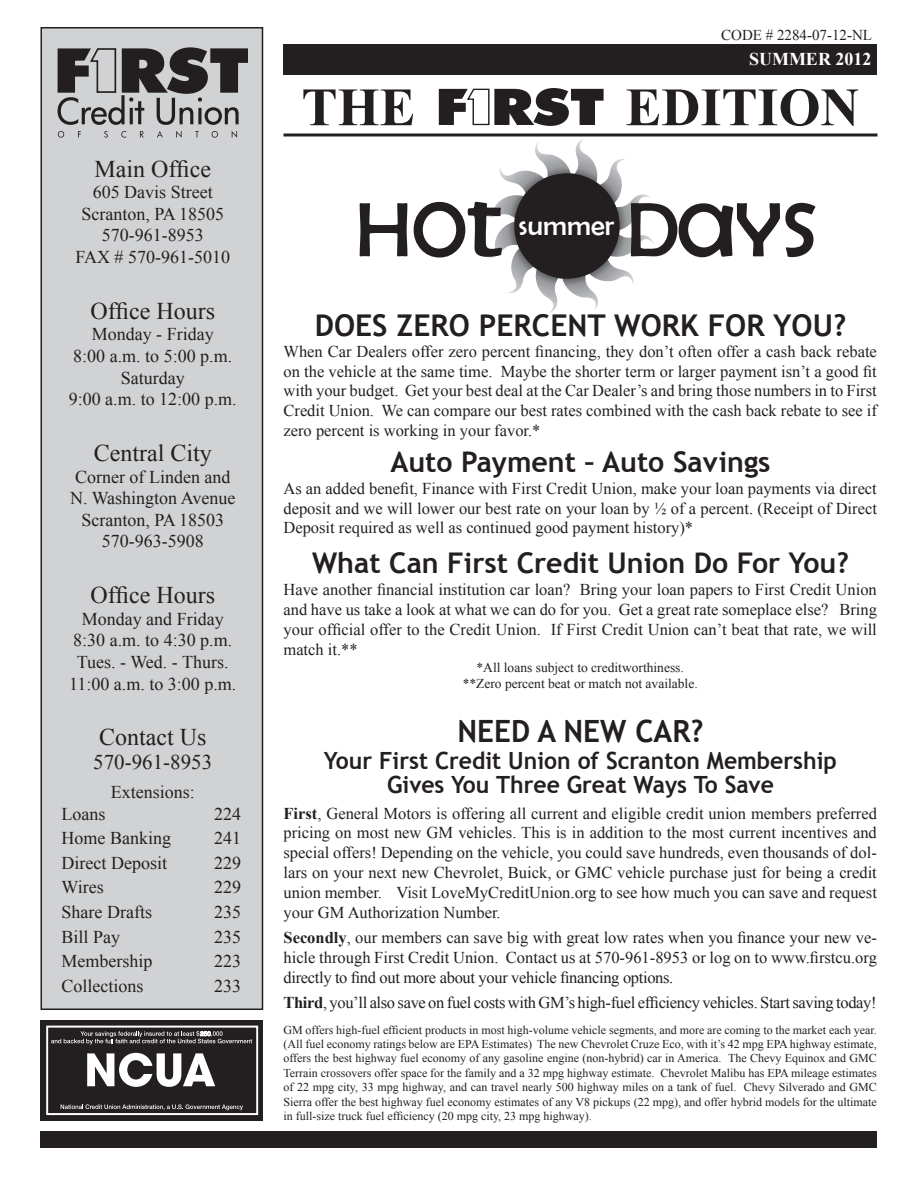
<style>
.page{position:relative;width:918px;height:1188px;background:#fff}
.page>*{position:absolute;margin:0;border:0;box-sizing:border-box;transform-origin:0 0}
.t1{font:700 54px "Times New Roman";color:#231f20}
.t2{font:700 30.75px "Trebuchet MS";color:#231f20}
.t3{font:700 30px "Trebuchet MS";color:#231f20}
.t4{font:700 28.5px "Trebuchet MS";color:#231f20}
.t5{font:28.5px "Berlin Sans FB";color:#fff}
.t6{font:24px "Times New Roman";color:#231f20}
.t7{font:700 23.7px "Trebuchet MS";color:#231f20}
.t8{font:21px "Times New Roman";color:#231f20}
.t9{font:18px/21.6px "Times New Roman";color:#231f20;text-align:center}
.t10{font:700 18px "Times New Roman";color:#fff}
.t11{font:16.5px/19.8px "Times New Roman";color:#231f20;text-align:justify}
.t12{font:16.5px "Times New Roman";letter-spacing:-.02em;color:#231f20}
.t13{font:15px "Times New Roman";color:#231f20}
.t14{font:13.5px "Times New Roman";color:#231f20}
.t15{font:12px/14.4px "Times New Roman";color:#231f20;text-align:justify}
.s1{font-weight:700}
</style>
<div class="page">
<svg style="left:360px;top:203px;width:47px;height:53px"></svg>
<svg style="left:414px;top:139px;width:401px;height:174px"></svg>
<div style="left:514px;top:173px;width:106px;height:106px;background:#231f20;border-radius:50%"></div>
<div style="left:688px;top:212px;width:32px;height:35px;background:#fff;border-radius:50%"></div>
<svg style="left:439px;top:88px;width:165px;height:37px"></svg>
<hr style="left:284px;top:134px;width:594px;height:2px;background:#231f20">
<div style="left:284px;top:44px;width:594px;height:30px;background:#231f20"></div>
<div style="left:40px;top:1131px;width:838px;height:17px;background:#231f20"></div>
<div style="left:41px;top:28px;width:221px;height:981px;background:#d1d2d4"></div>
<div style="left:40px;top:27px;width:223px;height:983px;border:2px solid #231f20"></div>
<svg style="left:58px;top:131px;width:6px;height:7px"></svg>
<svg style="left:78px;top:131px;width:3px;height:6px"></svg>
<svg style="left:104px;top:131px;width:4px;height:7px"></svg>
<svg style="left:121px;top:131px;width:5px;height:7px"></svg>
<svg style="left:140px;top:131px;width:4px;height:6px"></svg>
<svg style="left:157px;top:131px;width:6px;height:6px"></svg>
<svg style="left:176px;top:131px;width:6px;height:7px"></svg>
<svg style="left:195px;top:131px;width:4px;height:6px"></svg>
<svg style="left:212px;top:131px;width:6px;height:7px"></svg>
<svg style="left:232px;top:131px;width:5px;height:7px"></svg>
<svg style="left:58px;top:47px;width:190px;height:78px"></svg>
<svg style="left:40px;top:1020px;width:223px;height:101px;background:#4d4a4b"></svg>
<p class="t6" style="left:94px;top:152px;width:118px">Main Office</p>
<p class="t9" style="left:93px;top:181px;width:121px">605 Davis Street</p>
<p class="t9" style="left:81px;top:203px;width:144px">Scranton, PA 18505</p>
<p class="t9" style="left:102px;top:224px;width:103px">570-961-8953</p>
<p class="t9" style="left:75px;top:246px;width:156px">FAX # 570-961-5010</p>
<p class="t6" style="left:90px;top:295px;width:126px">Office Hours</p>
<p class="t9" style="left:92px;top:323px;width:123px">Monday - Friday</p>
<p class="t9" style="left:73px;top:345px;width:161px">8:00 a.m. to 5:00 p.m.</p>
<p class="t9" style="left:121px;top:367px;width:65px">Saturday</p>
<p class="t9" style="left:69px;top:388px;width:170px">9:00 a.m. to 12:00 p.m.</p>
<p class="t6" style="left:94px;top:437px;width:120px">Central City</p>
<p class="t9" style="left:70px;top:466px;width:167px">Corner of Linden and<br>N. Washington Avenue<br>Scranton, PA 18503</p>
<p class="t9" style="left:102px;top:530px;width:103px">570-963-5908</p>
<p class="t6" style="left:90px;top:579px;width:126px">Office Hours</p>
<p class="t9" style="left:82px;top:608px;width:143px">Monday and Friday</p>
<p class="t9" style="left:73px;top:629px;width:161px">8:30 a.m. to 4:30 p.m.</p>
<p class="t9" style="left:77px;top:651px;width:153px">Tues. - Wed. - Thurs.</p>
<p class="t9" style="left:69px;top:673px;width:169px">11:00 a.m. to 3:00 p.m.</p>
<p class="t6" style="left:99px;top:721px;width:109px">Contact Us</p>
<p class="t8" style="left:93px;top:748px;width:120px">570-961-8953</p>
<p class="t9" style="left:111px;top:781px;width:86px">Extensions:</p>
<p class="t9" style="left:62px;top:802px;width:45px">Loans</p>
<p class="t9" style="left:214px;top:802px;width:28px">224</p>
<p class="t9" style="left:62px;top:827px;width:111px">Home Banking</p>
<p class="t9" style="left:214px;top:827px;width:28px">241</p>
<p class="t9" style="left:62px;top:852px;width:107px">Direct Deposit</p>
<p class="t9" style="left:214px;top:852px;width:28px">229</p>
<p class="t9" style="left:62px;top:876px;width:44px">Wires</p>
<p class="t9" style="left:214px;top:876px;width:28px">229</p>
<p class="t9" style="left:62px;top:901px;width:92px">Share Drafts</p>
<p class="t9" style="left:214px;top:901px;width:28px">235</p>
<p class="t9" style="left:62px;top:925px;width:60px">Bill Pay</p>
<p class="t9" style="left:214px;top:925px;width:28px">235</p>
<p class="t9" style="left:62px;top:950px;width:92px">Membership</p>
<p class="t9" style="left:214px;top:950px;width:28px">223</p>
<p class="t9" style="left:62px;top:975px;width:84px">Collections</p>
<p class="t9" style="left:214px;top:975px;width:28px">233</p>
<p class="t13" style="left:721px;top:25px;width:152px">CODE # 2284-07-12-NL</p>
<p class="t10" style="left:749px;top:47px;width:124px">SUMMER 2012</p>
<p class="t1" style="left:301px;top:70px;width:116px">THE</p>
<p class="t1" style="left:625px;top:70px;width:236px">EDITION</p>
<p class="t5" style="left:519px;top:210px;width:97px">summer</p>
<p class="t3" style="left:315px;top:306px;width:533px">DOES ZERO PERCENT WORK FOR YOU?</p>
<p class="t11" style="left:284px;top:341px;width:595px">When Car Dealers offer zero percent financing, they don’t often offer a cash back rebate on the vehicle at the same time. Maybe the shorter term or larger payment isn’t a good fit with your budget. Get your best deal at the Car Dealer’s and bring those numbers in to First Credit Union. We can compare our best rates combined with the cash back rebate to see if zero percent is working in your favor.*</p>
<p class="t4" style="left:390px;top:444px;width:382px">Auto Payment – Auto Savings</p>
<p class="t11" style="left:284px;top:478px;width:595px">As an added benefit, Finance with First Credit Union, make your loan payments via direct deposit and we will lower our best rate on your loan by ½ of a percent. (Receipt of Direct Deposit required as well as continued good payment history)*</p>
<p class="t4" style="left:312px;top:545px;width:538px">What Can First Credit Union Do For You?</p>
<p class="t11" style="left:284px;top:580px;width:595px">Have another financial institution car loan? Bring your loan papers to First Credit Union and have us take a look at what we can do for you. Get a great rate someplace else? Bring your official offer to the Credit Union. If First Credit Union can’t beat that rate, we will match it.**</p>
<p class="t14" style="left:477px;top:658px;width:209px">*All loans subject to creditworthiness.</p>
<p class="t14" style="left:463px;top:674px;width:237px">**Zero percent beat or match not available.</p>
<p class="t2" style="left:457px;top:712px;width:248px">NEED A NEW CAR?</p>
<p class="t7" style="left:324px;top:746px;width:515px">Your First Credit Union of Scranton Membership</p>
<p class="t7" style="left:387px;top:770px;width:388px">Gives You Three Great Ways To Save</p>
<p class="t11" style="left:284px;top:803px;width:595px"><span class="s1">First</span>, General Motors is offering all current and eligible credit union members preferred pricing on most new GM vehicles. This is in addition to the most current incentives and special offers! Depending on the vehicle, you could save hundreds, even thousands of dol&shy;lars on your next new Chevrolet, Buick, or GMC vehicle purchase just for being a credit union member. Visit LoveMyCreditUnion.org to see how much you can save and request your GM Authorization Number.</p>
<p class="t11" style="left:284px;top:927px;width:595px"><span class="s1">Secondly</span>, our members can save big with great low rates when you finance your new ve&shy;hicle through First Credit Union. Contact us at 570-961-8953 or log on to www.firstcu.org directly to find out more about your vehicle financing options.</p>
<p class="t12" style="left:284px;top:991px;width:595px"><span class="s1">Third</span>, you’ll also save on fuel costs with GM’s high-fuel efficiency vehicles. Start saving today!</p>
<p class="t15" style="left:284px;top:1022px;width:595px">GM offers high-fuel efficient products in most high-volume vehicle segments, and more are coming to the market each year. (All fuel economy ratings below are EPA Estimates) The new Chevrolet Cruze Eco, with it’s 42 mpg EPA highway estimate, offers the best highway fuel economy of any gasoline engine (non-hybrid) car in America. The Chevy Equinox and GMC Terrain crossovers offer space for the family and a 32 mpg highway estimate. Chevrolet Malibu has EPA mileage estimates of 22 mpg city, 33 mpg highway, and can travel nearly 500 highway miles on a tank of fuel. Chevy Silverado and GMC Sierra offer the best highway fuel economy estimates of any V8 pickups (22 mpg), and offer hybrid models for the ultimate in full-size truck fuel efficiency (20 mpg city, 23 mpg highway).</p>
</div>
